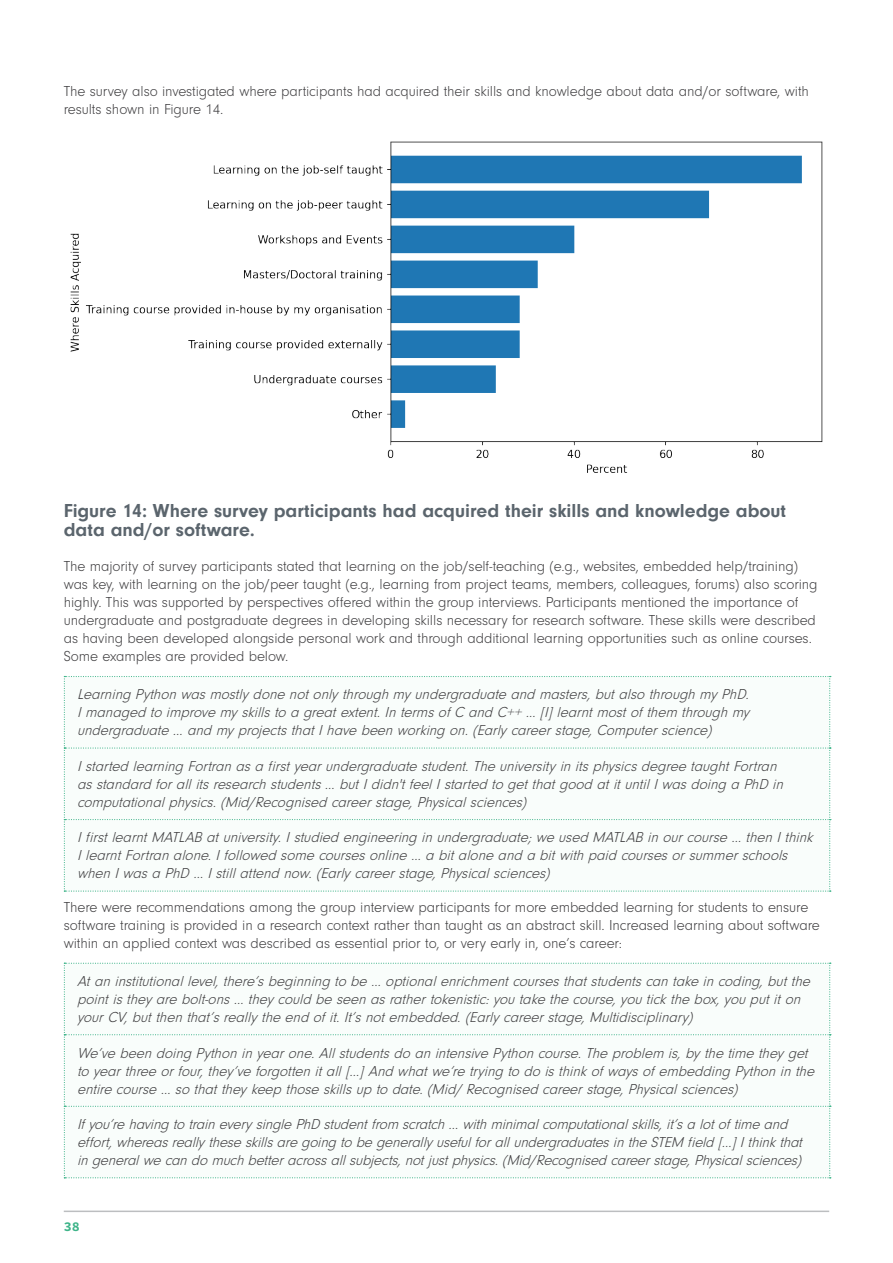
<style>
.page{position:relative;width:893px;height:1263px;background:#fff}
.page>*{position:absolute;margin:0;border:0;box-sizing:border-box;transform-origin:0 0}
.t1{font:700 19.5px/19.5px "Neuzeit Gro";color:#5b656d}
.t2{font:italic 300 15px/18px "Neuzeit Gro";color:#414042}
.t3{font:300 15px/18px "Neuzeit Gro";letter-spacing:-.005em;color:#414042}
.t4{font:13.5px "Source Code Variable";color:#3eb489}
</style>
<div class="page">
<hr style="left:64px;top:1210px;width:765px;height:2px;background:#bcbec0">
<svg style="left:64px;top:676px;width:767px;height:216px"></svg>
<svg style="left:64px;top:963px;width:767px;height:215px"></svg>
<img style="left:70px;top:141px;width:753px;height:332px">
<p class="t3" style="left:64px;top:83px;width:747px">The survey also investigated where participants had acquired their skills and knowledge about data and/or software, with results shown in Figure 14.</p>
<h1 class="t1" style="left:64px;top:501px;width:724px">Figure 14: Where survey participants had acquired their skills and knowledge about data and/or software.</h1>
<p class="t3" style="left:64px;top:558px;width:755px">The majority of survey participants stated that learning on the job/self-teaching (e.g., websites, embedded help/training) was key, with learning on the job/peer taught (e.g., learning from project teams, members, colleagues, forums) also scoring highly. This was supported by perspectives offered within the group interviews. Participants mentioned the importance of undergraduate and postgraduate degrees in developing skills necessary for research software. These skills were described as having been developed alongside personal work and through additional learning opportunities such as online courses.<br>Some examples are provided below.</p>
<p class="t2" style="left:77px;top:686px;width:678px;text-align:justify">Learning Pythonwasmostlydone notonlythroughmyundergraduate and masters,butalso throughmyPhD.<br>Imanaged to improve myskillsto a greatextent.IntermsofC and C++… [I]learntmostofthem throughmy undergraduate … and myprojectsthatIhave beenworking on.(Earlycareerstage,Computerscience)</p>
<p class="t2" style="left:77px;top:757px;width:711px">Istarted learning Fortranasa firstyearundergraduate student.The universityinitsphysicsdegree taughtFortran asstandard forallitsresearchstudents… butIdidn'tfeelIstarted to getthatgood atituntilIwasdoing a PhD in computationalphysics.(Mid/Recognised careerstage,Physicalsciences)</p>
<p class="t2" style="left:77px;top:829px;width:741px">IfirstlearntMATLAB atuniversity.Istudied engineering inundergraduate;we used MATLAB inourcourse … thenIthink<br>IlearntFortranalone.Ifollowed some coursesonline … a bitalone and a bitwithpaid coursesorsummerschools whenIwasa PhD … Istillattend now.(Earlycareerstage,Physicalsciences)</p>
<p class="t3" style="left:64px;top:899px;width:758px">There were recommendations among the group interview participants for more embedded learning for students to ensure software training is provided in a research context rather than taught as an abstract skill. Increased learning about software within an applied context was described as essential prior to, or very early in, one’s career:</p>
<p class="t2" style="left:77px;top:972px;width:738px">Ataninstitutionallevel,there’sbeginning to be … optionalenrichmentcoursesthatstudentscantake incoding,butthe pointistheyare bolt-ons… theycould be seenasrathertokenistic:youtake the course,youtickthe box,youputiton yourCV,butthenthat’sreallythe end ofit.It’snotembedded.(Earlycareerstage,Multidisciplinary)</p>
<p class="t2" style="left:77px;top:1044px;width:742px">We’ve beendoing Pythoninyearone.Allstudentsdo anintensive Pythoncourse.The problem is,bythe time theyget to yearthree orfour,they’ve forgottenitall[…]And whatwe’re trying to do isthinkofwaysofembedding Pythoninthe entire course … so thattheykeep those skillsup to date.(Mid/ Recognised careerstage,Physicalsciences)</p>
<p class="t2" style="left:77px;top:1115px;width:730px">Ifyou’rehaving totraineverysinglePhD studentfrom scratch… withminimalcomputationalskills,it’sa lotoftimeand effort,whereasreallytheseskillsaregoing tobegenerallyusefulforallundergraduatesintheSTEM field […]Ithinkthat ingeneralwecandomuchbetteracrossallsubjects,notjustphysics.(Mid/Recognised careerstage,Physicalsciences)</p>
<p class="t4" style="left:64px;top:1216px;width:18px">38</p>
</div>
